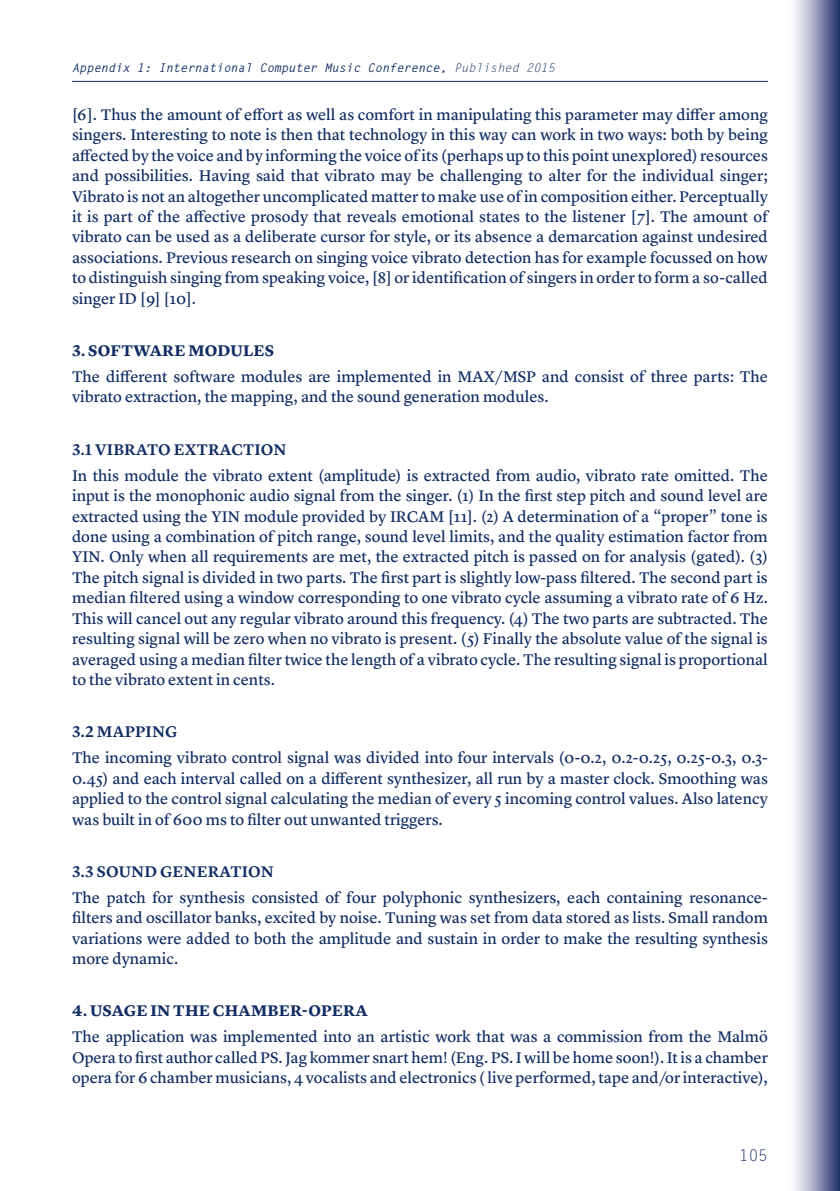
<style>
.page{position:relative;width:840px;height:1191px;background:#fff}
.page>*{position:absolute;margin:0;border:0;box-sizing:border-box;transform-origin:0 0}
.t1{font:16px/20.4px "Lyon Text Regular No.2";color:#112d63;text-align:justify}
.t2{font:600 16px "Lyon Text";letter-spacing:.015em;color:#112d63}
.t3{font:700 16px "Lyon Text";letter-spacing:.015em;color:#112d63}
.t4{font:16px "Letter Gothic Std";color:#112d63}
.t5{font:italic 700 12px "Letter Gothic Std";color:#112d63}
.s1{font-weight:400}
</style>
<div class="page">
<div style="left:785px;top:0;width:54px;height:1191px;background:linear-gradient(to right,#fff,#344178)"></div>
<hr style="left:72px;top:81px;width:695px;height:1px;background:#112d63">
<p class="t5" style="left:72px;top:60px;width:484px">Appendix 1: International Computer Music Conference, <span class="s1">Published 2015</span></p>
<p class="t1" style="left:72px;top:103px;width:697px">[6]. Thus the amount of effort as well as comfort in manipulating this parameter may differ among singers. Interesting to note is then that technology in this way can work in two ways: both by being affected by the voice and by informing the voice of its (perhaps up to this point unexplored) resources and possibilities. Having said that vibrato may be challenging to alter for the individual singer; Vibrato is not an altogether uncomplicated matter to make use of in composition either. Perceptually it is part of the affective prosody that reveals emotional states to the listener [7]. The amount of vibrato can be used as a deliberate cursor for style, or its absence a demarcation against undesired associations. Previous research on singing voice vibrato detection has for example focussed on how to distinguish singing from speaking voice, [8] or identification of singers in order to form a so-called singer ID [9] [10].</p>
<p class="t3" style="left:72px;top:338px;width:203px">3. SOFTWARE MODULES</p>
<p class="t1" style="left:72px;top:365px;width:697px">The different software modules are implemented in MAX/MSP and consist of three parts: The vibrato extraction, the mapping, and the sound generation modules.</p>
<p class="t2" style="left:72px;top:437px;width:216px">3.1 VIBRATO EXTRACTION</p>
<p class="t1" style="left:72px;top:464px;width:697px">In this module the vibrato extent (amplitude) is extracted from audio, vibrato rate omitted. The input is the monophonic audio signal from the singer. (1) In the first step pitch and sound level are extracted using the YIN module provided by IRCAM [11]. (2) A determination of a “proper” tone is done using a combination of pitch range, sound level limits, and the quality estimation factor from YIN. Only when all requirements are met, the extracted pitch is passed on for analysis (gated). (3)<br>The pitch signal is divided in two parts. The first part is slightly low-pass filtered. The second part is median filtered using a window corresponding to one vibrato cycle assuming a vibrato rate of 6 Hz.<br>This will cancel out any regular vibrato around this frequency. (4) The two parts are subtracted. The resulting signal will be zero when no vibrato is present. (5) Finally the absolute value of the signal is averaged using a median filter twice the length of a vibrato cycle. The resulting signal is proportional to the vibrato extent in cents.</p>
<p class="t2" style="left:72px;top:719px;width:107px">3.2 MAPPING</p>
<p class="t1" style="left:72px;top:746px;width:697px">The incoming vibrato control signal was divided into four intervals (0-0.2, 0.2-0.25, 0.25-0.3, 0.3- 0.45) and each interval called on a different synthesizer, all run by a master clock. Smoothing was applied to the control signal calculating the median of every 5 incoming control values. Also latency was built in of 600 ms to filter out unwanted triggers.</p>
<p class="t2" style="left:72px;top:859px;width:203px">3.3 SOUND GENERATION</p>
<p class="t1" style="left:72px;top:886px;width:697px">The patch for synthesis consisted of four polyphonic synthesizers, each containing resonance&shy;filters and oscillator banks, excited by noise. Tuning was set from data stored as lists. Small random variations were added to both the amplitude and sustain in order to make the resulting synthesis more dynamic.</p>
<p class="t3" style="left:72px;top:998px;width:297px">4. USAGE IN THE CHAMBER-OPERA</p>
<p class="t1" style="left:72px;top:1025px;width:697px">The application was implemented into an artistic work that was a commission from the Malmö Opera to first author called PS. Jag kommer snart hem! (Eng. PS. I will be home soon!). It is a chamber opera for 6 chamber musicians, 4 vocalists and electronics ( live performed, tape and/or interactive),</p>
<p class="t4" style="left:738px;top:1146px;width:30px">105</p>
</div>
